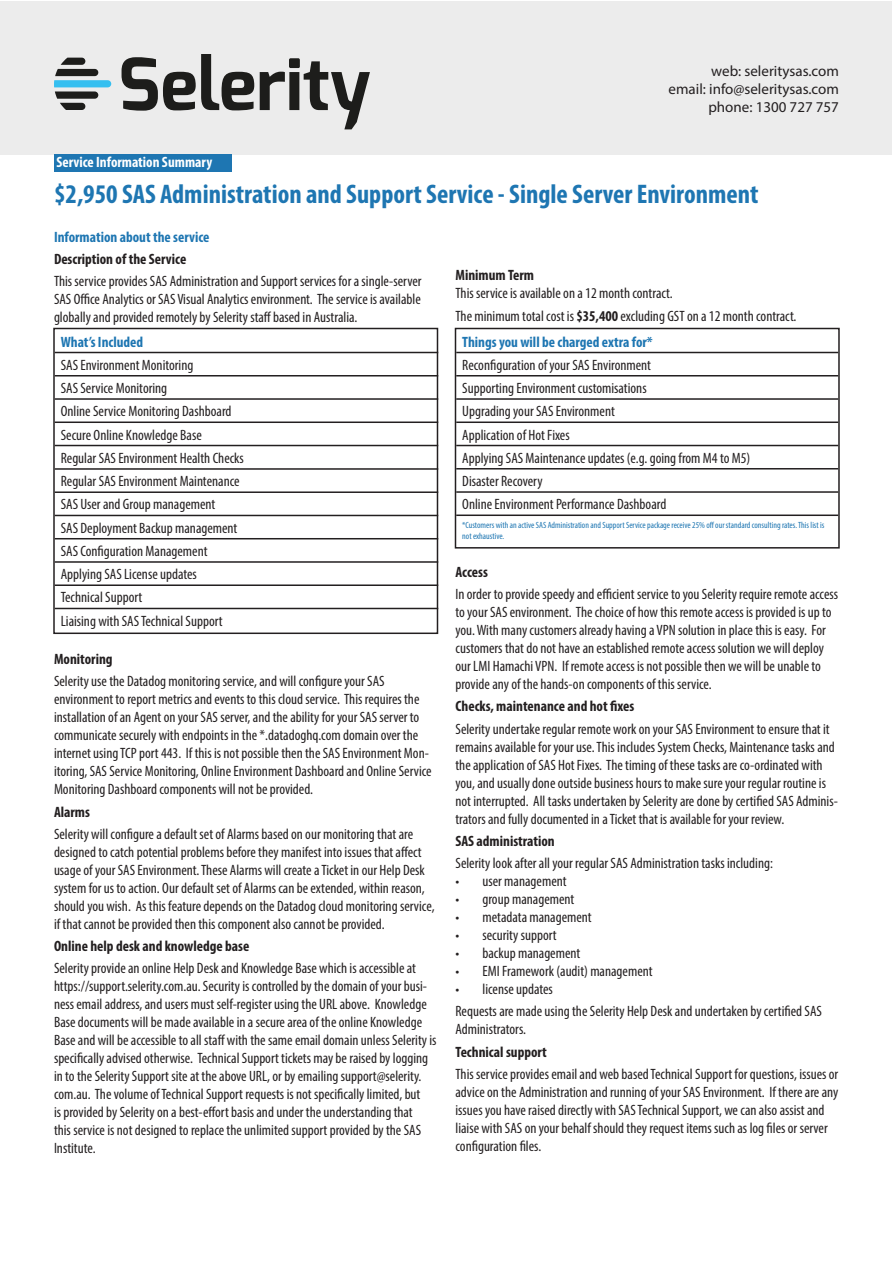
<style>
.page{position:relative;width:893px;height:1263px;background:#fff}
.page>*{position:absolute;margin:0;border:0;box-sizing:border-box;transform-origin:0 0}
.t1{font:700 condensed 27px "Myriad Pro";color:#1e76b2}
.t2{font:condensed 15px/18px "Myriad Pro";color:#231f20}
.t3{font:700 condensed 15px "Myriad Pro";color:#231f20}
.t4{font:700 condensed 15px "Myriad Pro";color:#1e76b2}
.t5{font:15px "Myriad Pro";color:#231f20}
.t6{font:700 condensed 15px "Myriad Pro";color:#fff}
.t7{font:condensed 9px/10.8px "Myriad Pro";color:#1e76b2}
.s1{font-weight:700}
</style>
<div class="page">
<div style="left:1px;top:1px;width:891px;height:153px;background:#ececec"></div>
<svg style="left:122px;top:54px;width:132px;height:57px"></svg>
<svg style="left:260px;top:58px;width:110px;height:71px"></svg>
<svg style="left:54px;top:58px;width:57px;height:52px"></svg>
<div style="left:54px;top:154px;width:178px;height:18px;background:#1e76b2"></div>
<hr style="left:55px;top:352px;width:383px;height:1px;background:#231f20">
<hr style="left:55px;top:375px;width:383px;height:1px;background:#231f20">
<hr style="left:55px;top:398px;width:383px;height:2px;background:#231f20">
<hr style="left:55px;top:421px;width:383px;height:2px;background:#231f20">
<hr style="left:55px;top:445px;width:383px;height:1px;background:#231f20">
<hr style="left:55px;top:468px;width:383px;height:2px;background:#231f20">
<hr style="left:55px;top:491px;width:383px;height:2px;background:#231f20">
<hr style="left:55px;top:515px;width:383px;height:1px;background:#231f20">
<hr style="left:55px;top:538px;width:383px;height:1px;background:#231f20">
<hr style="left:55px;top:561px;width:383px;height:2px;background:#231f20">
<hr style="left:55px;top:584px;width:383px;height:2px;background:#231f20">
<hr style="left:55px;top:608px;width:383px;height:1px;background:#231f20">
<div style="left:53px;top:328px;width:385px;height:306px;border:2px solid #231f20"></div>
<hr style="left:456px;top:352px;width:382px;height:1px;background:#231f20">
<hr style="left:456px;top:375px;width:382px;height:1px;background:#231f20">
<hr style="left:456px;top:398px;width:382px;height:2px;background:#231f20">
<hr style="left:456px;top:421px;width:382px;height:2px;background:#231f20">
<hr style="left:456px;top:445px;width:382px;height:1px;background:#231f20">
<hr style="left:456px;top:468px;width:382px;height:1px;background:#231f20">
<hr style="left:456px;top:491px;width:382px;height:2px;background:#231f20">
<hr style="left:456px;top:514px;width:382px;height:2px;background:#231f20">
<div style="left:455px;top:328px;width:385px;height:221px;border:2px solid #231f20"></div>
<p class="t5" style="left:711px;top:62px;width:129px">web: seleritysas.com</p>
<p class="t5" style="left:669px;top:80px;width:172px">email: info@seleritysas.com</p>
<p class="t5" style="left:708px;top:98px;width:132px">phone: 1300 727 757</p>
<p class="t6" style="left:56px;top:153px;width:157px">Service Information Summary</p>
<p class="t1" style="left:54px;top:177px;width:706px">$2,950 SAS Administration and Support Service - Single Server Environment</p>
<p class="t4" style="left:54px;top:227px;width:157px">Information about the service</p>
<p class="t3" style="left:54px;top:249px;width:134px">Description of the Service</p>
<p class="t2" style="left:54px;top:272px;width:369px;text-align:justify">This service provides SAS Administration and Support services for a single-server SAS Office Analytics or SAS Visual Analytics environment. The service is available globally and provided remotely by Selerity staff based in Australia.</p>
<p class="t3" style="left:455px;top:266px;width:80px">Minimum Term</p>
<p class="t2" style="left:455px;top:284px;width:219px">This service is available on a 12 month contract.</p>
<p class="t2" style="left:455px;top:306px;width:343px">The minimum total cost is <span class="s1">$35,400</span> excluding GST on a 12 month contract.</p>
<p class="t4" style="left:61px;top:332px;width:84px">What’s Included</p>
<p class="t2" style="left:61px;top:356px;width:134px">SAS Environment Monitoring</p>
<p class="t2" style="left:61px;top:379px;width:108px">SAS Service Monitoring</p>
<p class="t2" style="left:61px;top:402px;width:172px">Online Service Monitoring Dashboard</p>
<p class="t2" style="left:61px;top:425px;width:143px">Secure Online Knowledge Base</p>
<p class="t2" style="left:61px;top:449px;width:185px">Regular SAS Environment Health Checks</p>
<p class="t2" style="left:61px;top:472px;width:180px">Regular SAS Environment Maintenance</p>
<p class="t2" style="left:61px;top:495px;width:156px">SAS User and Group management</p>
<p class="t2" style="left:61px;top:519px;width:178px">SAS Deployment Backup management</p>
<p class="t2" style="left:61px;top:542px;width:148px">SAS Configuration Management</p>
<p class="t2" style="left:61px;top:565px;width:138px">Applying SAS License updates</p>
<p class="t2" style="left:61px;top:588px;width:83px">Technical Support</p>
<p class="t2" style="left:61px;top:612px;width:163px">Liaising with SAS Technical Support</p>
<p class="t3" style="left:54px;top:650px;width:60px">Monitoring</p>
<p class="t2" style="left:54px;top:672px;width:379px">Selerity use the Datadog monitoring service, and will configure your SAS environment to report metrics and events to this cloud service. This requires the installation of an Agent on your SAS server, and the ability for your SAS server to communicate securely with endpoints in the *.datadoghq.com domain over the internet using TCP port 443. If this is not possible then the SAS Environment Mon&shy;itoring, SAS Service Monitoring, Online Environment Dashboard and Online Service Monitoring Dashboard components will not be provided.</p>
<p class="t3" style="left:54px;top:802px;width:38px">Alarms</p>
<p class="t2" style="left:54px;top:825px;width:382px">Selerity will configure a default set of Alarms based on our monitoring that are designed to catch potential problems before they manifest into issues that affect usage of your SAS Environment. These Alarms will create a Ticket in our Help Desk system for us to action. Our default set of Alarms can be extended, within reason, should you wish. As this feature depends on the Datadog cloud monitoring service, if that cannot be provided then this component also cannot be provided.</p>
<p class="t3" style="left:54px;top:937px;width:197px">Online help desk and knowledge base</p>
<p class="t2" style="left:54px;top:959px;width:384px">Selerity provide an online Help Desk and Knowledge Base which is accessible at https://support.selerity.com.au. Security is controlled by the domain of your busi&shy;ness email address, and users must self-register using the URL above. Knowledge Base documents will be made available in a secure area of the online Knowledge Base and will be accessible to all staff with the same email domain unless Selerity is specifically advised otherwise. Technical Support tickets may be raised by logging in to the Selerity Support site at the above URL, or by emailing support@selerity. com.au. The volume of Technical Support requests is not specifically limited, but<br>is provided by Selerity on a best-effort basis and under the understanding that<br>this service is not designed to replace the unlimited support provided by the SAS Institute.</p>
<p class="t4" style="left:462px;top:332px;width:192px">Things you will be charged extra for*</p>
<p class="t2" style="left:462px;top:356px;width:190px">Reconfiguration of your SAS Environment</p>
<p class="t2" style="left:462px;top:379px;width:186px">Supporting Environment customisations</p>
<p class="t2" style="left:462px;top:402px;width:154px">Upgrading your SAS Environment</p>
<p class="t2" style="left:462px;top:425px;width:109px">Application of Hot Fixes</p>
<p class="t2" style="left:462px;top:449px;width:290px">Applying SAS Maintenance updates (e.g. going from M4 to M5)</p>
<p class="t2" style="left:462px;top:472px;width:82px">Disaster Recovery</p>
<p class="t2" style="left:462px;top:495px;width:206px">Online Environment Performance Dashboard</p>
<p class="t7" style="left:462px;top:519px;width:364px">*Customers with an active SAS Administration and Support Service package receive 25% off our standard consulting rates. This list is not exhaustive.</p>
<p class="t3" style="left:455px;top:562px;width:34px">Access</p>
<p class="t2" style="left:455px;top:585px;width:384px">In order to provide speedy and efficient service to you Selerity require remote access to your SAS environment. The choice of how this remote access is provided is up to you. With many customers already having a VPN solution in place this is easy. For customers that do not have an established remote access solution we will deploy our LMI Hamachi VPN. If remote access is not possible then we will be unable to provide any of the hands-on components of this service.</p>
<p class="t3" style="left:455px;top:697px;width:180px">Checks, maintenance and hot fixes</p>
<p class="t2" style="left:455px;top:719px;width:384px">Selerity undertake regular remote work on your SAS Environment to ensure that it remains available for your use. This includes System Checks, Maintenance tasks and the application of SAS Hot Fixes. The timing of these tasks are co-ordinated with you, and usually done outside business hours to make sure your regular routine is not interrupted. All tasks undertaken by Selerity are done by certified SAS Adminis&shy;trators and fully documented in a Ticket that is available for your review.</p>
<p class="t3" style="left:455px;top:831px;width:101px">SAS administration</p>
<p class="t2" style="left:455px;top:854px;width:319px">Selerity look after all your regular SAS Administration tasks including:</p>
<p class="t2" style="left:455px;top:872px;width:113px">• user management</p>
<p class="t2" style="left:455px;top:890px;width:120px">• group management</p>
<p class="t2" style="left:455px;top:908px;width:138px">• metadata management</p>
<p class="t2" style="left:455px;top:926px;width:103px">• security support</p>
<p class="t2" style="left:455px;top:944px;width:126px">• backup management</p>
<p class="t2" style="left:455px;top:962px;width:199px">• EMI Framework (audit) management</p>
<p class="t2" style="left:455px;top:980px;width:99px">• license updates</p>
<p class="t2" style="left:455px;top:1002px;width:368px">Requests are made using the Selerity Help Desk and undertaken by certified SAS<br>Administrators.</p>
<p class="t3" style="left:455px;top:1042px;width:93px">Technical support</p>
<p class="t2" style="left:455px;top:1065px;width:384px">This service provides email and web based Technical Support for questions, issues or advice on the Administration and running of your SAS Environment. If there are any issues you have raised directly with SAS Technical Support, we can also assist and liaise with SAS on your behalf should they request items such as log files or server configuration files.</p>
</div>
